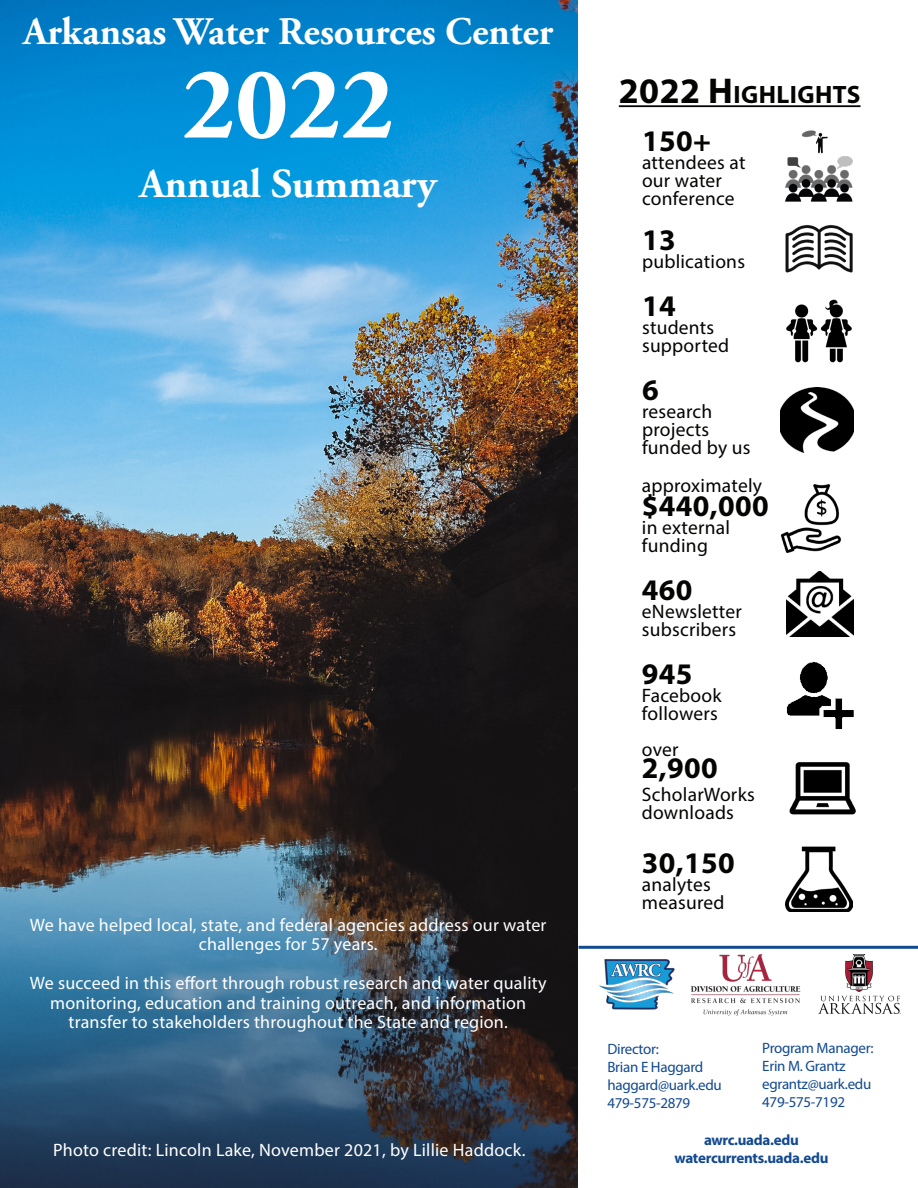
<style>
.page{position:relative;width:918px;height:1188px;background:#fff}
.page>*{position:absolute;margin:0;border:0;box-sizing:border-box;transform-origin:0 0}
.t1{font:700 102.9px "Adobe Garamond Pro";color:#fff}
.t2{font:700 41.1px "Adobe Garamond Pro";color:#fff}
.t3{font:700 39px "Adobe Garamond Pro";color:#fff}
.t4{font:700 30px "Myriad Pro";letter-spacing:.01em;color:#040503}
.t5{font:700 25.2px "Myriad Pro";letter-spacing:.015em;color:#040503}
.t6{font:19.5px/18px "Myriad Pro";letter-spacing:.01em;color:#040503}
.t7{font:18px/19.5px "Myriad Pro";letter-spacing:.01em;color:#fff;text-align:center}
.t8{font:15px "Myriad Pro";letter-spacing:-.02em;color:#124990}
.t9{font:700 15px "Myriad Pro";letter-spacing:-.02em;color:#124990}
.s1{font-size:42px}
.s2{font-size:36px}
</style>
<div class="page">
<img style="left:0;top:0;width:579px;height:1188px">
<hr style="left:619px;top:105px;width:242px;height:2px;background:#040503">
<hr style="left:579px;top:946px;width:339px;height:3px;background:#124990">
<img style="left:785px;top:130px;width:68px;height:72px">
<img style="left:785px;top:225px;width:68px;height:48px">
<img style="left:786px;top:299px;width:66px;height:64px">
<img style="left:786px;top:847px;width:66px;height:65px">
<img style="left:786px;top:571px;width:67px;height:66px">
<img style="left:780px;top:387px;width:74px;height:66px">
<img style="left:780px;top:484px;width:61px;height:69px">
<img style="left:786px;top:661px;width:68px;height:68px">
<img style="left:789px;top:762px;width:67px;height:53px">
<img style="left:599px;top:959px;width:76px;height:51px">
<img style="left:691px;top:955px;width:110px;height:61px">
<img style="left:819px;top:955px;width:82px;height:59px">
<p class="t3" style="left:23px;top:9px;width:532px">Arkansas Water Resources Center</p>
<p class="t1" style="left:182px;top:45px;width:213px">2022</p>
<p class="t2" style="left:139px;top:161px;width:299px">Annual Sum<span class="s1">mary</span></p>
<p class="t7" style="left:30px;top:915px;width:518px">We have helped local, state, and federal agencies address our water challenges for 57 years.</p>
<p class="t7" style="left:30px;top:973px;width:518px">We succeed in this effort through robust research and water quality monitoring, education and training outreach, and information transfer to stakeholders throughout the State and region.</p>
<p class="t7" style="left:53px;top:1140px;width:474px">Photo credit: Lincoln Lake, November 2021, by Lillie Haddock.</p>
<p class="t5" style="left:619px;top:78px;width:243px"><span class="s2">2022 H</span>ighlights</p>
<p class="t4" style="left:642px;top:122px;width:70px">150+</p>
<p class="t6" style="left:642px;top:153px;width:105px">attendees at</p>
<p class="t6" style="left:642px;top:171px;width:81px">our water</p>
<p class="t6" style="left:642px;top:189px;width:94px">conference</p>
<p class="t4" style="left:642px;top:221px;width:35px">13</p>
<p class="t6" style="left:642px;top:252px;width:104px">publications</p>
<p class="t4" style="left:642px;top:287px;width:35px">14</p>
<p class="t6" style="left:642px;top:318px;width:74px">students</p>
<p class="t6" style="left:642px;top:336px;width:89px">supported</p>
<p class="t4" style="left:642px;top:371px;width:18px">6</p>
<p class="t6" style="left:642px;top:402px;width:72px">research</p>
<p class="t6" style="left:642px;top:420px;width:69px">projects</p>
<p class="t6" style="left:642px;top:438px;width:110px">funded by us</p>
<p class="t6" style="left:642px;top:476px;width:122px">approximately</p>
<p class="t4" style="left:642px;top:486px;width:128px">$440,000</p>
<p class="t6" style="left:642px;top:518px;width:90px">in external</p>
<p class="t6" style="left:642px;top:536px;width:67px">funding</p>
<p class="t4" style="left:642px;top:570px;width:52px">460</p>
<p class="t6" style="left:642px;top:602px;width:101px">eNewsletter</p>
<p class="t6" style="left:642px;top:620px;width:96px">subscribers</p>
<p class="t4" style="left:642px;top:654px;width:52px">945</p>
<p class="t6" style="left:642px;top:686px;width:81px">Facebook</p>
<p class="t6" style="left:642px;top:704px;width:77px">followers</p>
<p class="t6" style="left:642px;top:740px;width:38px">over</p>
<p class="t4" style="left:642px;top:749px;width:77px">2,900</p>
<p class="t6" style="left:642px;top:785px;width:114px">ScholarWorks downloads</p>
<p class="t4" style="left:642px;top:843px;width:94px">30,150</p>
<p class="t6" style="left:642px;top:875px;width:70px">analytes</p>
<p class="t6" style="left:642px;top:893px;width:84px">measured</p>
<p class="t8" style="left:607px;top:1039px;width:53px">Director:</p>
<p class="t8" style="left:607px;top:1057px;width:97px">Brian E Haggard</p>
<p class="t8" style="left:607px;top:1075px;width:116px">haggard@uark.edu</p>
<p class="t8" style="left:607px;top:1093px;width:84px">479-575-2879</p>
<p class="t8" style="left:762px;top:1039px;width:113px">Program Manager:</p>
<p class="t8" style="left:762px;top:1057px;width:85px">Erin M. Grantz</p>
<p class="t8" style="left:762px;top:1075px;width:111px">egrantz@uark.edu</p>
<p class="t8" style="left:762px;top:1093px;width:84px">479-575-7192</p>
<p class="t9" style="left:704px;top:1130px;width:96px">awrc.uada.edu</p>
<p class="t9" style="left:675px;top:1148px;width:155px">watercurrents.uada.edu</p>
</div>
